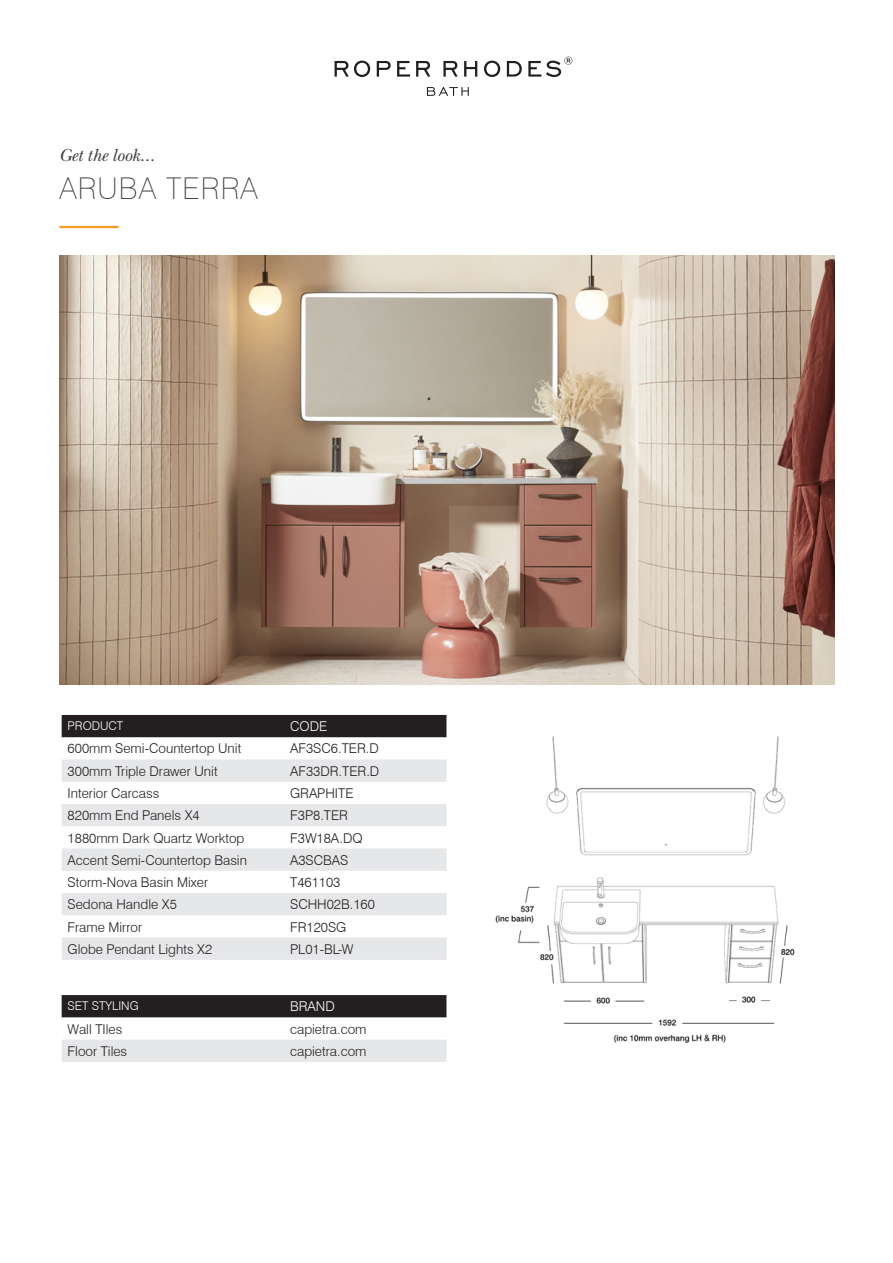
<style>
.page{position:relative;width:893px;height:1263px;background:#fff}
.page>*{position:absolute;margin:0;border:0;box-sizing:border-box;transform-origin:0 0}
.Main_Headings{font:100 30px "Swiss 721 BT";letter-spacing:.04em;color:#3e3e3f}
.Category_subheading{font:italic 18px "New Baskerville ITC";color:#3e3e3f}
.t1{font:300 13.5px "Swiss 721 BT";color:#231f20}
.t2{font:300 13.5px "Swiss 721 BT";color:#fff}
.t3{font:300 12px "Swiss 721 BT";color:#fff}
</style>
<div class="page">
<hr style="left:59px;top:226px;width:60px;height:2px;background:#f89e1c">
<img style="left:59px;top:255px;width:775px;height:430px">
<img style="left:495px;top:736px;width:300px;height:307px">
<div style="left:62px;top:715px;width:384px;height:22px;background:#231f20"></div>
<svg style="left:62px;top:759px;width:384px;height:201px;fill:#e6e7e9"></svg>
<div style="left:62px;top:995px;width:384px;height:22px;background:#231f20"></div>
<div style="left:62px;top:1040px;width:384px;height:22px;background:#e6e7e9"></div>
<svg style="left:427px;top:87px;width:42px;height:9px"></svg>
<svg style="left:335px;top:57px;width:237px;height:20px"></svg>
<p class="Category_subheading" style="left:59px;top:144px;width:97px">Get the look...</p>
<p class="Main_Headings" style="left:59px;top:170px;width:200px">ARUBA TERRA</p>
<p class="t3" style="left:68px;top:718px;width:57px">PRODUCT</p>
<p class="t2" style="left:290px;top:718px;width:39px">CODE</p>
<p class="t1" style="left:68px;top:740px;width:175px">600mm Semi-Countertop Unit</p>
<p class="t1" style="left:290px;top:740px;width:90px">AF3SC6.TER.D</p>
<p class="t1" style="left:68px;top:763px;width:151px">300mm Triple Drawer Unit</p>
<p class="t1" style="left:290px;top:763px;width:91px">AF33DR.TER.D</p>
<p class="t1" style="left:68px;top:785px;width:93px">Interior Carcass</p>
<p class="t1" style="left:290px;top:785px;width:65px">GRAPHITE</p>
<p class="t1" style="left:68px;top:807px;width:134px">820mm End Panels X4</p>
<p class="t1" style="left:290px;top:807px;width:59px">F3P8.TER</p>
<p class="t1" style="left:68px;top:829px;width:178px">1880mm Dark Quartz Worktop</p>
<p class="t1" style="left:290px;top:829px;width:74px">F3W18A.DQ</p>
<p class="t1" style="left:68px;top:852px;width:181px">Accent Semi-Countertop Basin</p>
<p class="t1" style="left:290px;top:852px;width:60px">A3SCBAS</p>
<p class="t1" style="left:68px;top:874px;width:142px">Storm-Nova Basin Mixer</p>
<p class="t1" style="left:290px;top:874px;width:52px">T461103</p>
<p class="t1" style="left:68px;top:896px;width:111px">Sedona Handle X5</p>
<p class="t1" style="left:290px;top:896px;width:86px">SCHH02B.160</p>
<p class="t1" style="left:68px;top:918px;width:76px">Frame Mirror</p>
<p class="t1" style="left:290px;top:918px;width:58px">FR120SG</p>
<p class="t1" style="left:68px;top:941px;width:146px">Globe Pendant Lights X2</p>
<p class="t1" style="left:290px;top:941px;width:65px">PL01-BL-W</p>
<p class="t3" style="left:68px;top:999px;width:73px">SET STYLING</p>
<p class="t2" style="left:290px;top:998px;width:46px">BRAND</p>
<p class="t1" style="left:68px;top:1020px;width:56px">Wall TIles</p>
<p class="t1" style="left:290px;top:1020px;width:78px">capietra.com</p>
<p class="t1" style="left:68px;top:1043px;width:61px">Floor Tiles</p>
<p class="t1" style="left:290px;top:1043px;width:78px">capietra.com</p>
</div>
